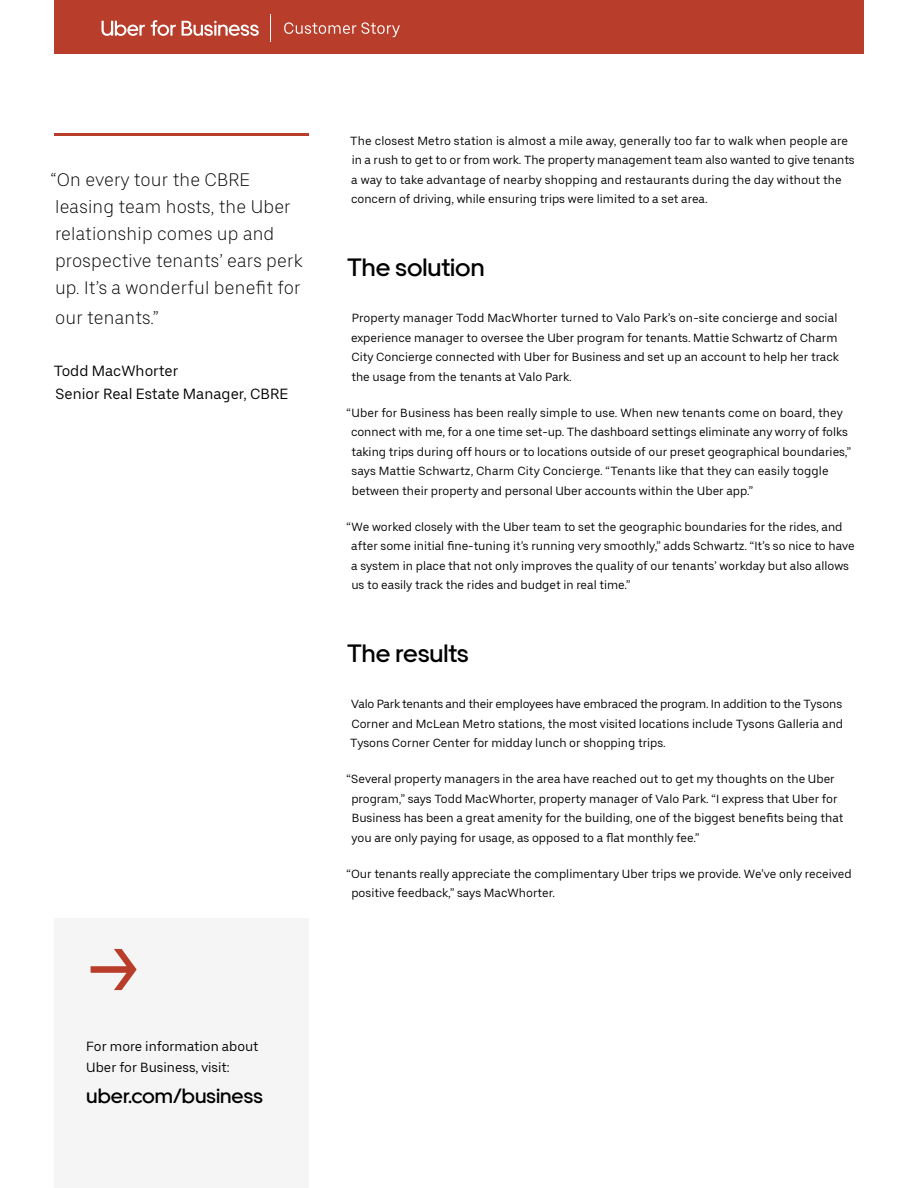
<style>
.page{position:relative;width:918px;height:1188px;background:#fff}
.page>*{position:absolute;margin:0;border:0;box-sizing:border-box;transform-origin:0 0}
.t1{font:700 54.75px "Uber Move";color:#b83e2b}
.t2{font:500 25.5px "Uber Move";color:#000}
.t3{font:500 21px "Uber Move";color:#000}
.t4{font:300 18px/27px "Uber Move Text";letter-spacing:.01em;color:#000}
.t5{font:15px/22.5px "Uber Move Text";color:#000}
.t6{font:13.5px/21px "Uber Move Text";color:#000}
.t7{font:12px/19.5px "Uber Move Text";color:#000}
</style>
<div class="page">
<hr style="left:54px;top:134px;width:255px;height:2px;background:#b83e2b">
<div style="left:54px;top:0;width:810px;height:54px;background:#b83e2b"></div>
<div style="left:54px;top:918px;width:255px;height:270px;background:#f5f5f5"></div>
<svg style="left:102px;top:21px;width:43px;height:15px"></svg>
<svg style="left:151px;top:20px;width:25px;height:16px"></svg>
<svg style="left:182px;top:21px;width:77px;height:15px"></svg>
<svg style="left:284px;top:22px;width:116px;height:15px"></svg>
<h3 class="t4" style="left:51px;top:166px;width:253px">“On every tour the CBRE leasing team hosts, the Uber relationship comes up and prospective tenants’ ears perk up. It’s a wonderful benefit for</h3>
<h3 class="t4" style="left:55px;top:304px;width:105px">our tenants.”</h3>
<p class="t5" style="left:54px;top:360px;width:236px">Todd MacWhorter<br>Senior Real Estate Manager, CBRE</p>
<h1 class="t1" style="left:86px;top:935px;width:56px">-&gt;</h1>
<p class="t6" style="left:86px;top:1035px;width:174px">For more information about<br>Uber for Business, visit:</p>
<h3 class="t3" style="left:86px;top:1083px;width:178px">uber.com/business</h3>
<p class="t7" style="left:350px;top:131px;width:506px">The closest Metro station is almost a mile away, generally too far to walk when people are in a rush to get to or from work. The property management team also wanted to give tenants a way to take advantage of nearby shopping and restaurants during the day without the concern of driving, while ensuring trips were limited to a set area.</p>
<h2 class="t2" style="left:347px;top:251px;width:139px">The solution</h2>
<p class="t7" style="left:351px;top:308px;width:490px">Property manager Todd MacWhorter turned to Valo Park’s on-site concierge and social experience manager to oversee the Uber program for tenants. Mattie Schwartz of Charm City Concierge connected with Uber for Business and set up an account to help her track the usage from the tenants at Valo Park.</p>
<p class="t7" style="left:351px;top:403px;width:502px;text-indent:-4px">“Uber for Business has been really simple to use. When new tenants come on board, they connect with me, for a one time set-up. The dashboard settings eliminate any worry of folks taking trips during off hours or to locations outside of our preset geographical boundaries,” says Mattie Schwartz, Charm City Concierge. “Tenants like that they can easily toggle between their property and personal Uber accounts within the Uber app.”</p>
<p class="t7" style="left:351px;top:517px;width:505px;text-indent:-5px">“We worked closely with the Uber team to set the geographic boundaries for the rides, and after some initial fine-tuning it’s running very smoothly,” adds Schwartz. “It’s so nice to have a system in place that not only improves the quality of our tenants’ workday but also allows us to easily track the rides and budget in real time.”</p>
<h2 class="t2" style="left:347px;top:637px;width:123px">The results</h2>
<p class="t7" style="left:350px;top:694px;width:494px;text-align:justify">Valo Park tenants and their employees have embraced the program. In addition to the Tysons Corner and McLean Metro stations, the most visited locations include Tysons Galleria and Tysons Corner Center for midday lunch or shopping trips.</p>
<p class="t7" style="left:351px;top:769px;width:494px;text-indent:-5px">“Several property managers in the area have reached out to get my thoughts on the Uber program,” says Todd MacWhorter, property manager of Valo Park. “I express that Uber for Business has been a great amenity for the building, one of the biggest benefits being that you are only paying for usage, as opposed to a flat monthly fee.”</p>
<p class="t7" style="left:351px;top:863px;width:502px;text-indent:-5px">“Our tenants really appreciate the complimentary Uber trips we provide. We’ve only received positive feedback,” says MacWhorter.</p>
</div>
